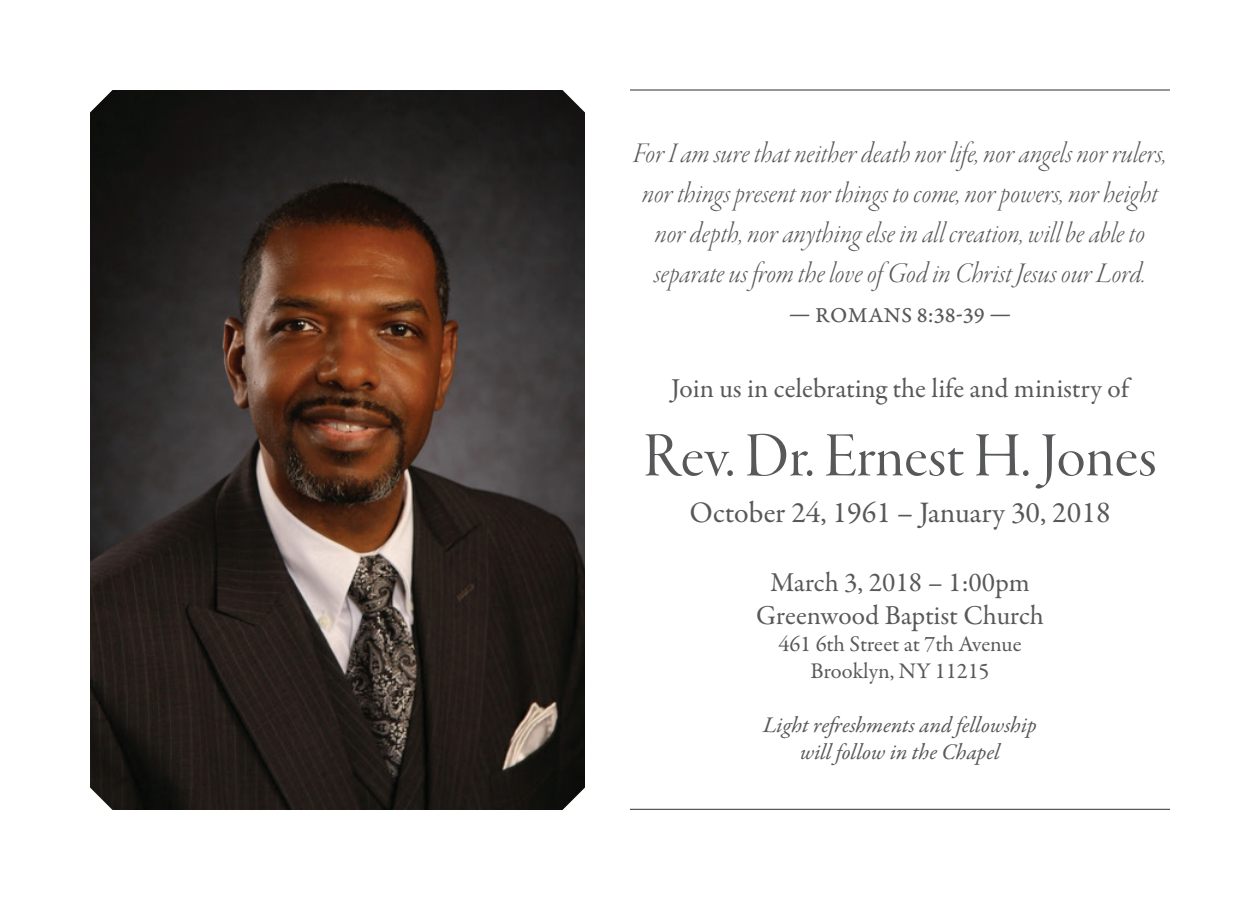
<style>
.page{position:relative;width:1260px;height:900px;background:#fff}
.page>*{position:absolute;margin:0;border:0;box-sizing:border-box;transform-origin:0 0}
.t1{font:65px "Garamond Premr Pro Disp";color:#57585a}
.t2{font:30px/40px "Garamond Premr Pro Lt It Disp";color:#57585a;text-align:center}
.t3{font:30px "Garamond Premr Pro";color:#57585a}
.t4{font:27.5px/33px "Garamond Premr Pro";letter-spacing:-.005em;color:#57585a;text-align:center}
.t5{font:italic 22.5px/27px "Garamond Premr Pro";letter-spacing:-.005em;color:#57585a;text-align:center}
.t6{font:22.5px/27px "Garamond Premr Pro";color:#57585a;text-align:center}
.t7{font:22.5px "Garamond Premr Pro Capt";letter-spacing:.01em;color:#57585a}
</style>
<div class="page">
<img style="left:90px;top:90px;width:495px;height:720px">
<hr style="left:630px;top:89px;width:540px;height:2px;background:#57585a">
<hr style="left:630px;top:809px;width:540px;height:1px;background:#57585a">
<p class="t2" style="left:633px;top:135px;width:535px">For I am sure that neither death nor life, nor angels nor rulers, nor things present nor things to come, nor powers, nor height nor depth, nor anything else in all creation, will be able to separate us from the love of God in Christ Jesus our Lord.</p>
<p class="t7" style="left:789px;top:302px;width:224px">— ROMANS 8:38-39 —</p>
<p class="t4" style="left:671px;top:373px;width:459px">Join us in celebrating the life and ministry of</p>
<h1 class="t1" style="left:643px;top:420px;width:515px">Rev. Dr. Ernest H. Jones</h1>
<p class="t3" style="left:689px;top:495px;width:423px">October 24, 1961 – January 30, 2018</p>
<p class="t4" style="left:756px;top:567px;width:289px">March 3, 2018 – 1:00pm<br>Greenwood Baptist Church</p>
<p class="t6" style="left:778px;top:631px;width:245px">461 6th Street at 7th Avenue<br>Brooklyn, NY 11215</p>
<p class="t5" style="left:763px;top:713px;width:275px">Light refreshments and fellowship will follow in the Chapel</p>
</div>
